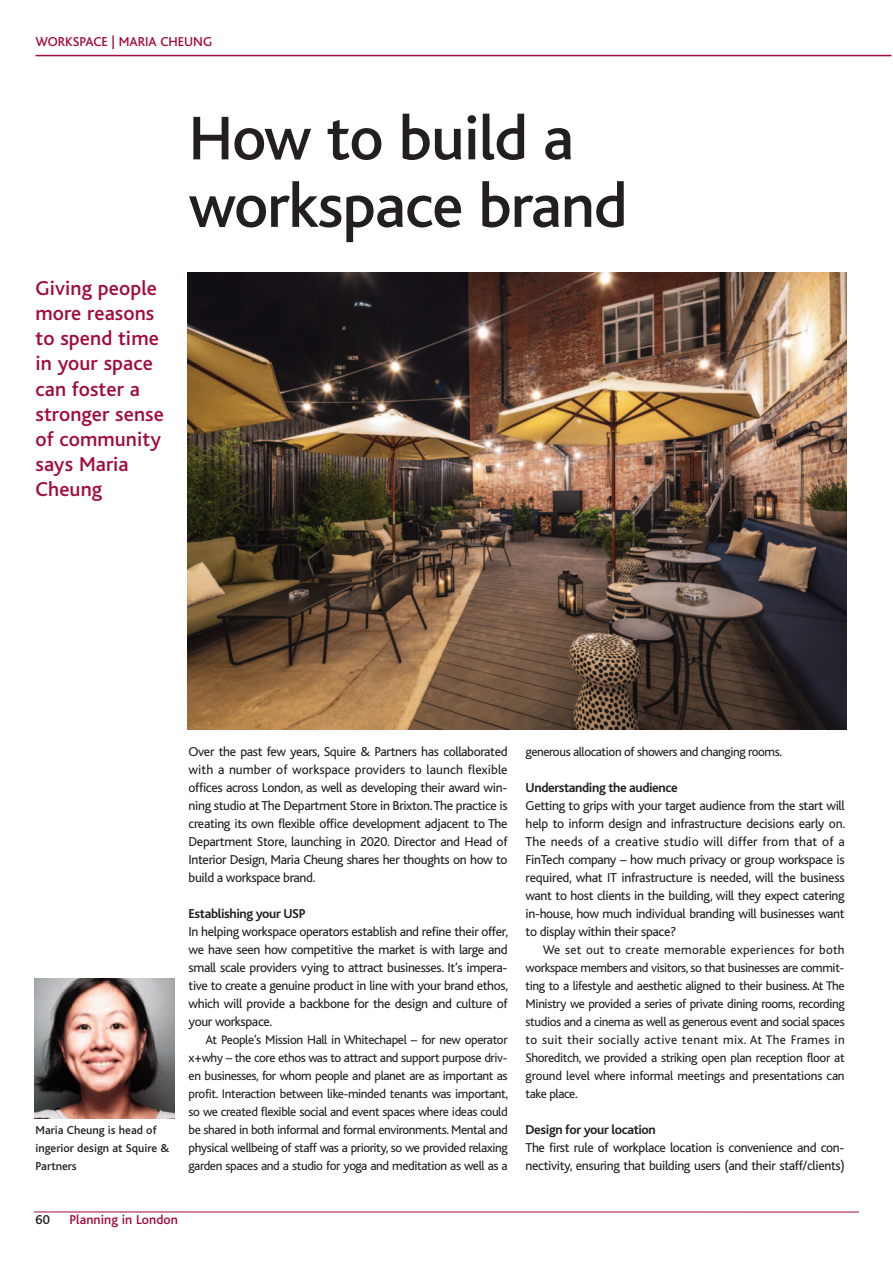
<style>
.page{position:relative;width:893px;height:1263px;background:#fff}
.page>*{position:absolute;margin:0;border:0;box-sizing:border-box;transform-origin:0 0}
.t1{font:500 64.5px/67.5px "Bliss";letter-spacing:-.015em;color:#231f20}
.t2{font:500 21px/25.2px "Bliss";letter-spacing:.005em;color:#a20a3a}
.t3{font:13.5px/18px "Bliss";letter-spacing:-.025em;color:#231f20;text-align:justify}
.t4{font:700 13.5px "Bliss";letter-spacing:-.025em;color:#231f20}
.t5{font:500 13.5px "Bliss";color:#a20a3a}
.t6{font:500 13.5px "Bliss";color:#231f20}
.t7{font:13.05px/18px "Bliss";letter-spacing:-.03em;color:#231f20;text-align:justify}
.t8{font:500 12px/18px "Bliss";color:#231f20}
</style>
<div class="page">
<img style="left:34px;top:978px;width:140px;height:140px">
<hr style="left:34px;top:1212px;width:825px;height:1px;background:#a20a3a">
<hr style="left:36px;top:55px;width:855px;height:1px;background:#a20a3a">
<img style="left:187px;top:272px;width:659px;height:457px">
<p class="t5" style="left:36px;top:37px;width:178px">WORKSPACE | MARIA CHEUNG</p>
<p class="t2" style="left:36px;top:277px;width:130px">Giving people more reasons to spend time in your space can foster a stronger sense of community says Maria<br>Cheung</p>
<p class="t1" style="left:189px;top:110px;width:440px">How to build a workspace brand</p>
<p class="t8" style="left:36px;top:1122px;width:135px">Maria Cheung is head of ingerior design at Squire &amp;<br>Partners</p>
<p class="t3" style="left:189px;top:744px;width:321px">Over the past few years, Squire &amp; Partners has collaborated with a number of workspace providers to launch flexible offices across London, as well as developing their award win&shy;ning studio at The Department Store in Brixton. The practice is creating its own flexible office development adjacent to The Department Store, launching in 2020. Director and Head of Interior Design, Maria Cheung shares her thoughts on how to build a workspace brand.</p>
<p class="t4" style="left:189px;top:908px;width:118px">Establishing your USP</p>
<p class="t3" style="left:189px;top:924px;width:321px">In helping workspace operators establish and refine their offer, we have seen how competitive the market is with large and small scale providers vying to attract businesses. It’s impera&shy;tive to create a genuine product in line with your brand ethos, which will provide a backbone for the design and culture of your workspace.</p>
<p class="t7" style="left:189px;top:1032px;width:321px;text-indent:17px">At People’s Mission Hall in Whitechapel – for new operator x+why – the core ethos was to attract and support purpose driv&shy;en businesses, for whom people and planet are as important as profit. Interaction between like-minded tenants was important, so we created flexible social and event spaces where ideas could be shared in both informal and formal environments. Mental and physical wellbeing of staff was a priority, so we provided relaxing garden spaces and a studio for yoga and meditation as well as a</p>
<p class="t6" style="left:36px;top:1215px;width:16px">60</p>
<p class="t5" style="left:70px;top:1215px;width:110px">Planning in London</p>
<p class="t7" style="left:526px;top:744px;width:258px">generous allocation of showers and changing rooms.</p>
<p class="t4" style="left:526px;top:782px;width:154px">Understanding the audience</p>
<p class="t3" style="left:526px;top:798px;width:321px">Getting to grips with your target audience from the start will help to inform design and infrastructure decisions early on.<br>The needs of a creative studio will differ from that of a FinTech company – how much privacy or group workspace is required, what IT infrastructure is needed, will the business want to host clients in the building, will they expect catering in-house, how much individual branding will businesses want to display within their space?</p>
<p class="t7" style="left:526px;top:942px;width:321px;text-indent:17px">We set out to create memorable experiences for both workspace members and visitors, so that businesses are commit&shy;ting to a lifestyle and aesthetic aligned to their business. At The Ministry we provided a series of private dining rooms, recording studios and a cinema as well as generous event and social spaces to suit their socially active tenant mix. At The Frames in Shoreditch, we provided a striking open plan reception floor at ground level where informal meetings and presentations can take place.</p>
<p class="t4" style="left:526px;top:1124px;width:132px">Design for your location</p>
<p class="t3" style="left:526px;top:1140px;width:321px">The first rule of workplace location is convenience and con&shy;nectivity, ensuring that building users (and their staff/clients)</p>
</div>
